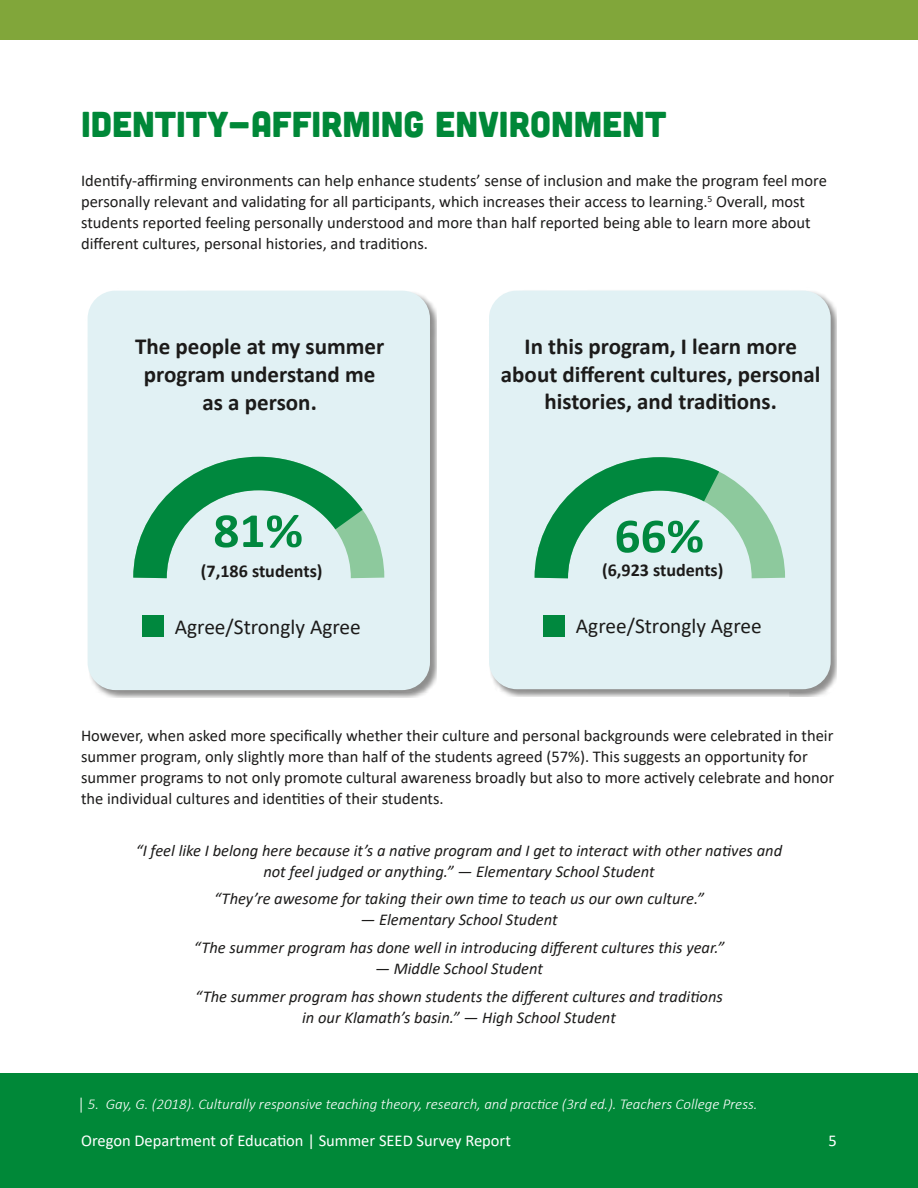
<style>
.page{position:relative;width:918px;height:1188px;background:#fff}
.page>*{position:absolute;margin:0;border:0;box-sizing:border-box;transform-origin:0 0}
.t1{font:700 49.35px "Calibri";color:#00883e;scale:1.04 1}
.t2{font:700 49.2px "Calibri";color:#00883e;scale:1.04 1}
.t3{font:36px "Cubano";color:#008838}
.t4{font:700 23.1px/27.6px "Calibri";color:#1c1b1a;text-align:center}
.t5{font:700 22.95px/27.6px "Calibri";color:#1c1b1a;text-align:center}
.t6{font:21.45px "Calibri";color:#1c1b1a}
.t7{font:21.3px "Calibri";color:#1c1b1a}
.t8{font:700 18.15px "Calibri";color:#1c1b1a}
.t9{font:700 18px "Calibri";color:#1c1b1a}
.body{font:16.5px/21px "Calibri";color:#1c1b1a}
.quotes{font:italic 16.5px/21px "Calibri";color:#1c1b1a;text-align:center}
.t10{font:16.5px "Calibri";color:#fff}
.t11{font:italic 300 15px "Calibri";color:#fff}
</style>
<div class="page">
<div style="left:0;top:0;width:918px;height:40px;background:#81a63a"></div>
<div style="left:0;top:1074px;width:918px;height:114px;background:#008838"></div>
<img style="left:87px;top:290px;width:349px;height:408px">
<div style="left:88px;top:291px;width:342px;height:399px;background:#e1f1f4;border-radius:28px"></div>
<svg style="left:133px;top:456px;width:252px;height:123px"></svg>
<div style="left:142px;top:615px;width:22px;height:22px;background:#00883e"></div>
<img style="left:489px;top:290px;width:348px;height:407px">
<div style="left:489px;top:291px;width:342px;height:398px;background:#e1f1f4;border-radius:28px"></div>
<svg style="left:757px;top:502px;width:28px;height:77px"></svg>
<svg style="left:534px;top:457px;width:223px;height:122px"></svg>
<div style="left:543px;top:615px;width:22px;height:21px;background:#00883e"></div>
<svg style="left:81px;top:1098px;width:1px;height:15px"></svg>
<h2 class="t3" style="left:81px;top:101px;width:587px">IDENTITY-AFFIRMING ENVIRONMENT</h2>
<p class="body" style="left:81px;top:170px;width:747px">Identify-affirming environments can help enhance students’ sense of inclusion and make the program feel more personally relevant and validating for all participants, which increases their access to learning.<sup>5</sup> Overall, most students reported feeling personally understood and more than half reported being able to learn more about different cultures, personal histories, and traditions.</p>
<p class="t4" style="left:135px;top:333px;width:251px">The people at my summer program understand me as a person.</p>
<p class="t5" style="left:501px;top:332px;width:321px">In this program, I learn more about different cultures, personal histories, and traditions.</p>
<p class="t1" style="left:213px;top:496px;width:88px">81%</p>
<p class="t2" style="left:615px;top:501px;width:88px">66%</p>
<p class="t8" style="left:201px;top:558px;width:123px">(7,186 students)</p>
<p class="t9" style="left:602px;top:557px;width:123px">(6,923 students)</p>
<p class="t6" style="left:175px;top:612px;width:188px">Agree/Strongly Agree</p>
<p class="t7" style="left:576px;top:611px;width:187px">Agree/Strongly Agree</p>
<p class="body" style="left:81px;top:725px;width:755px">However, when asked more specifically whether their culture and personal backgrounds were celebrated in their summer program, only slightly more than half of the students agreed (57%). This suggests an opportunity for summer programs to not only promote cultural awareness broadly but also to more actively celebrate and honor the individual cultures and identities of their students.</p>
<p class="quotes" style="left:136px;top:839px;width:648px">“I feel like I belong here because it’s a native program and I get to interact with other natives and not feel judged or anything.” — Elementary School Student</p>
<p class="quotes" style="left:214px;top:888px;width:491px">“They’re awesome for taking their own time to teach us our own culture.”</p>
<p class="quotes" style="left:360px;top:909px;width:199px">— Elementary School Student</p>
<p class="quotes" style="left:194px;top:937px;width:532px">“The summer program has done well in introducing different cultures this year.”</p>
<p class="quotes" style="left:375px;top:958px;width:169px">— Middle School Student</p>
<p class="quotes" style="left:195px;top:985px;width:529px">“The summer program has shown students the different cultures and traditions in our Klamath’s basin.” — High School Student</p>
<p class="t11" style="left:88px;top:1095px;width:671px">5. Gay, G. (2018). Culturally responsive teaching theory, research, and practice (3rd ed.). Teachers College Press.</p>
<p class="t10" style="left:81px;top:1129px;width:431px">Oregon Department of Education | Summer SEED Survey Report</p>
<p class="t10" style="left:829px;top:1129px;width:10px">5</p>
</div>
